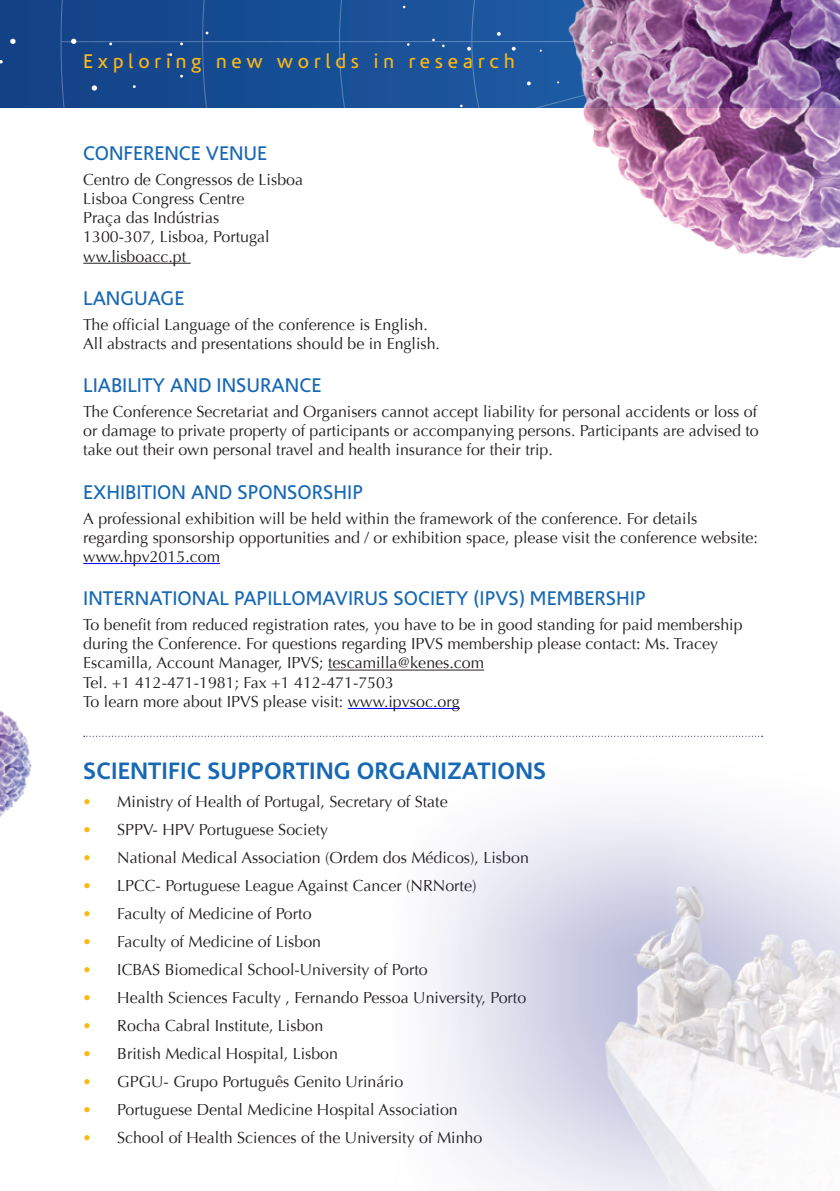
<style>
.page{position:relative;width:840px;height:1191px;background:#fff}
.page>*{position:absolute;margin:0;border:0;box-sizing:border-box;transform-origin:0 0}
.Default{font:700 24px "Corisande";color:#1768b4}
.Default-2{font:20px "Corisande";color:#1768b4}
.Default-3{font:20px "Corisande";letter-spacing:.23em;color:#fcb814}
.Default-4{font:16px/19.2px "Optima";color:#231f20}
.t1{font:700 16px "DINOT";color:#fcb814}
</style>
<div class="page">
<hr style="left:83px;top:263px;width:107px;height:1px;background:#231f20">
<hr style="left:83px;top:563px;width:137px;height:1px;background:#00f">
<hr style="left:328px;top:669px;width:156px;height:1px;background:#231f20">
<hr style="left:347px;top:708px;width:112px;height:1px;background:#00f">
<svg style="left:84px;top:735px;width:308px;height:1px"></svg>
<div style="left:0;top:0;width:839px;height:107px;background:#134287"></div>
<svg style="left:60px;top:0;width:475px;height:107px"></svg>
<hr style="left:61px;top:41px;width:618px;height:1px;background:#fff">
<img style="left:535px;top:0;width:304px;height:258px">
<img style="left:0;top:710px;width:32px;height:107px">
<svg style="left:496px;top:32px;width:4px;height:4px"></svg>
<svg style="left:467px;top:47px;width:4px;height:4px"></svg>
<svg style="left:511px;top:47px;width:4px;height:4px"></svg>
<svg style="left:85px;top:0;width:599px;height:15px"></svg>
<svg style="left:10px;top:39px;width:6px;height:5px"></svg>
<svg style="left:71px;top:39px;width:5px;height:5px"></svg>
<svg style="left:85px;top:68px;width:609px;height:39px"></svg>
<img style="left:393px;top:735px;width:446px;height:456px">
<p class="Default-3" style="left:83px;top:50px;width:120px">Exploring</p>
<p class="Default-3" style="left:216px;top:50px;width:48px">new</p>
<p class="Default-3" style="left:277px;top:50px;width:84px">worlds</p>
<p class="Default-3" style="left:373px;top:50px;width:22px">in</p>
<p class="Default-3" style="left:408px;top:50px;width:108px">research</p>
<p class="Default-2" style="left:83px;top:142px;width:185px">CONFERENCE VENUE</p>
<p class="Default-4" style="left:83px;top:170px;width:221px">Centro de Congressos de Lisboa</p>
<p class="Default-4" style="left:83px;top:189px;width:162px">Lisboa Congress Centre</p>
<p class="Default-4" style="left:83px;top:208px;width:137px">Praça das Indústrias</p>
<p class="Default-4" style="left:83px;top:228px;width:188px">1300-307, Lisboa, Portugal</p>
<p class="Default-4" style="left:83px;top:247px;width:104px">ww.lisboacc.pt</p>
<p class="Default-2" style="left:83px;top:287px;width:103px">LANGUAGE</p>
<p class="Default-4" style="left:83px;top:315px;width:346px">The official Language of the conference is English.</p>
<p class="Default-4" style="left:83px;top:334px;width:358px">All abstracts and presentations should be in English.</p>
<p class="Default-2" style="left:83px;top:374px;width:239px">LIABILITY AND INSURANCE</p>
<p class="Default-4" style="left:83px;top:402px;width:676px;text-align:justify">The Conference Secretariat and Organisers cannot accept liability for personal accidents or loss of or damage to private property of participants or accompanying persons. Participants are advised to take out their own personal travel and health insurance for their trip.</p>
<p class="Default-2" style="left:83px;top:481px;width:281px">EXHIBITION AND SPONSORSHIP</p>
<p class="Default-4" style="left:83px;top:509px;width:676px">A professional exhibition will be held within the framework of the conference. For details regarding sponsorship opportunities and / or exhibition space, please visit the conference website: www.hpv2015.com</p>
<p class="Default-2" style="left:83px;top:587px;width:564px">INTERNATIONAL PAPILLOMAVIRUS SOCIETY (IPVS) MEMBERSHIP</p>
<p class="Default-4" style="left:83px;top:615px;width:660px">To benefit from reduced registration rates, you have to be in good standing for paid membership during the Conference. For questions regarding IPVS membership please contact: Ms. Tracey<br>Escamilla, Account Manager, IPVS; tescamilla@kenes.com</p>
<p class="Default-4" style="left:83px;top:673px;width:312px">Tel. +1 412-471-1981; Fax +1 412-471-7503</p>
<p class="Default-4" style="left:83px;top:692px;width:378px">To learn more about IPVS please visit: www.ipvsoc.org</p>
<p class="Default" style="left:83px;top:757px;width:464px">SCIENTIFIC SUPPORTING ORGANIZATIONS</p>
<p class="Default-4" style="left:117px;top:792px;width:332px">Ministry of Health of Portugal, Secretary of State</p>
<p class="t1" style="left:83px;top:790px;width:9px">•</p>
<p class="t1" style="left:83px;top:818px;width:9px">•</p>
<p class="Default-4" style="left:117px;top:820px;width:212px">SPPV- HPV Portuguese Society</p>
<p class="t1" style="left:83px;top:846px;width:9px">•</p>
<p class="Default-4" style="left:117px;top:848px;width:413px">National Medical Association (Ordem dos Médicos ,) Lisbon</p>
<p class="t1" style="left:83px;top:874px;width:9px">•</p>
<p class="Default-4" style="left:117px;top:876px;width:360px">LPCC- Portuguese League Against Cancer (NRNorte(</p>
<p class="t1" style="left:83px;top:902px;width:9px">•</p>
<p class="Default-4" style="left:117px;top:904px;width:196px">Faculty of Medicine of Porto</p>
<p class="t1" style="left:83px;top:930px;width:9px">•</p>
<p class="Default-4" style="left:117px;top:932px;width:205px">Faculty of Medicine of Lisbon</p>
<p class="t1" style="left:83px;top:958px;width:9px">•</p>
<p class="Default-4" style="left:117px;top:960px;width:312px">ICBAS Biomedical School-University of Porto</p>
<p class="t1" style="left:83px;top:986px;width:9px">•</p>
<p class="Default-4" style="left:117px;top:988px;width:410px">Health Sciences Faculty , Fernando Pessoa University, Porto</p>
<p class="t1" style="left:83px;top:1014px;width:9px">•</p>
<p class="Default-4" style="left:117px;top:1016px;width:207px">Rocha Cabral Institute, Lisbon</p>
<p class="t1" style="left:83px;top:1042px;width:9px">•</p>
<p class="Default-4" style="left:117px;top:1044px;width:222px">British Medical Hospital, Lisbon</p>
<p class="t1" style="left:83px;top:1070px;width:9px">•</p>
<p class="Default-4" style="left:117px;top:1072px;width:287px">GPGU- Grupo Português Genito Urinário</p>
<p class="t1" style="left:83px;top:1098px;width:9px">•</p>
<p class="Default-4" style="left:117px;top:1100px;width:342px">Portuguese Dental Medicine Hospital Association</p>
<p class="t1" style="left:83px;top:1126px;width:9px">•</p>
<p class="Default-4" style="left:117px;top:1128px;width:366px">School of Health Sciences of the University of Minho</p>
</div>
